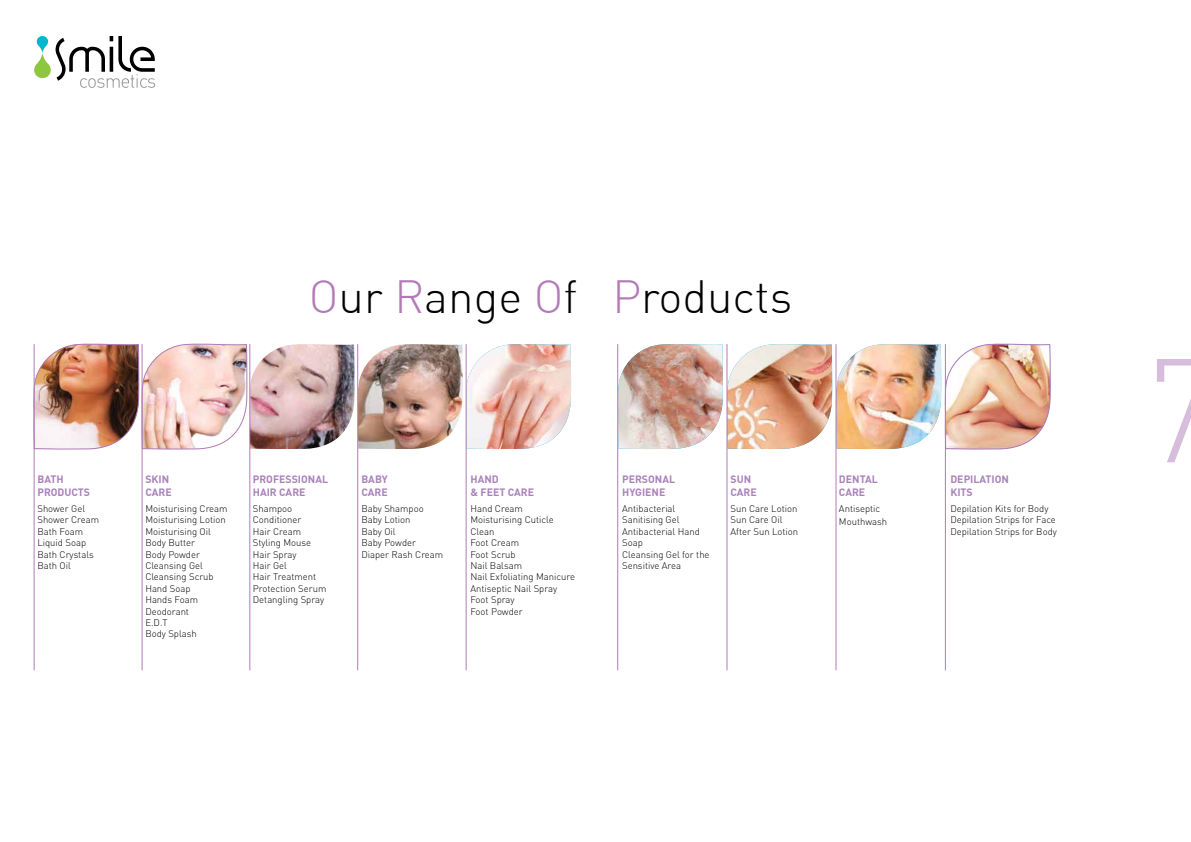
<style>
.page{position:relative;width:1191px;height:842px;background:#fff}
.page>*{position:absolute;margin:0;border:0;box-sizing:border-box;transform-origin:0 0}
.t1{font:300 145px "DIN Greek";color:#d6bddb}
.t2{font:300 45.6px "DIN Greek";color:#000}
.t3{font:700 10.5px/12.6px "DIN Greek";color:#a982ba}
.t4{font:300 9.5px/11.4px "DIN Greek";color:#000}
.s1{color:#b27bb6}
</style>
<div class="page">
<img style="left:465px;top:344px;width:106px;height:105px">
<img style="left:33px;top:343px;width:214px;height:106px">
<img style="left:249px;top:344px;width:105px;height:105px">
<img style="left:358px;top:344px;width:105px;height:105px">
<img style="left:618px;top:343px;width:432px;height:106px">
<hr style="left:34px;top:344px;width:1px;height:326px;background:#b27bb6">
<hr style="left:142px;top:344px;width:1px;height:326px;background:#b27bb6">
<hr style="left:250px;top:344px;width:1px;height:326px;background:#b27bb6">
<hr style="left:357px;top:344px;width:1px;height:326px;background:#b27bb6">
<hr style="left:466px;top:344px;width:1px;height:326px;background:#b27bb6">
<hr style="left:617px;top:344px;width:1px;height:326px;background:#b27bb6">
<hr style="left:727px;top:344px;width:1px;height:326px;background:#b27bb6">
<hr style="left:836px;top:344px;width:1px;height:326px;background:#b27bb6">
<hr style="left:945px;top:344px;width:1px;height:326px;background:#b27bb6">
<svg style="left:34px;top:36px;width:121px;height:52px"></svg>
<h2 class="t2" style="left:309px;top:270px;width:485px"><span class="s1">O</span>ur <span class="s1">R</span>ange <span class="s1">O</span>f <span class="s1">P</span>roducts</h2>
<p class="t3" style="left:37px;top:473px;width:54px">BATH<br>PRODUCTS</p>
<p class="t4" style="left:37px;top:503px;width:63px">Shower Gel<br>Shower Cream<br>Bath Foam<br>Liquid Soap<br>Bath Crystals<br>Bath Oil</p>
<p class="t3" style="left:145px;top:473px;width:28px">SKIN<br>CARE</p>
<p class="t4" style="left:145px;top:503px;width:84px">Moisturising Cream<br>Moisturising Lotion<br>Moisturising Oil<br>Body Butter<br>Body Powder<br>Cleansing Gel<br>Cleansing Scrub<br>Hand Soap<br>Hands Foam<br>Deodorant<br>E.D.T<br>Body Splash</p>
<p class="t3" style="left:253px;top:473px;width:77px">PROFESSIONAL<br>HAIR CARE</p>
<p class="t4" style="left:253px;top:503px;width:75px">Shampoo<br>Conditioner<br>Hair Cream<br>Styling Mouse<br>Hair Spray<br>Hair Gel<br>Hair Treatment<br>Protection Serum<br>Detangling Spray</p>
<p class="t3" style="left:361px;top:473px;width:28px">BABY<br>CARE</p>
<p class="t4" style="left:361px;top:503px;width:83px">Baby Shampoo<br>Baby Lotion<br>Baby Oil<br>Baby Powder<br>Diaper Rash Cream</p>
<p class="t3" style="left:470px;top:473px;width:65px">HAND<br>&amp; FEET CARE</p>
<p class="t4" style="left:470px;top:503px;width:106px">Hand Cream<br>Moisturising Cuticle<br>Clean<br>Foot Cream<br>Foot Scrub<br>Nail Balsam<br>Nail Exfoliating Manicure<br>Antiseptic Nail Spray<br>Foot Spray<br>Foot Powder</p>
<p class="t3" style="left:622px;top:473px;width:54px">PERSONAL<br>HYGIENE</p>
<p class="t4" style="left:622px;top:503px;width:89px">Antibacterial<br>Sanitising Gel<br>Antibacterial Hand<br>Soap<br>Cleansing Gel for the<br>Sensitive Area</p>
<p class="t3" style="left:730px;top:473px;width:28px">SUN<br>CARE</p>
<p class="t4" style="left:730px;top:503px;width:69px">Sun Care Lotion<br>Sun Care Oil<br>After Sun Lotion</p>
<p class="t3" style="left:839px;top:473px;width:40px">DENTAL<br>CARE</p>
<p class="t4" style="left:839px;top:502px;width:50px;line-height:12.6px">Antiseptic<br>Mouthwash</p>
<p class="t3" style="left:950px;top:473px;width:60px">DEPILATION<br>KITS</p>
<p class="t4" style="left:950px;top:503px;width:108px">Depilation Kits for Body<br>Depilation Strips for Face<br>Depilation Strips for Body</p>
<h1 class="t1" style="left:1144px;top:328px;width:76px">7</h1>
</div>
